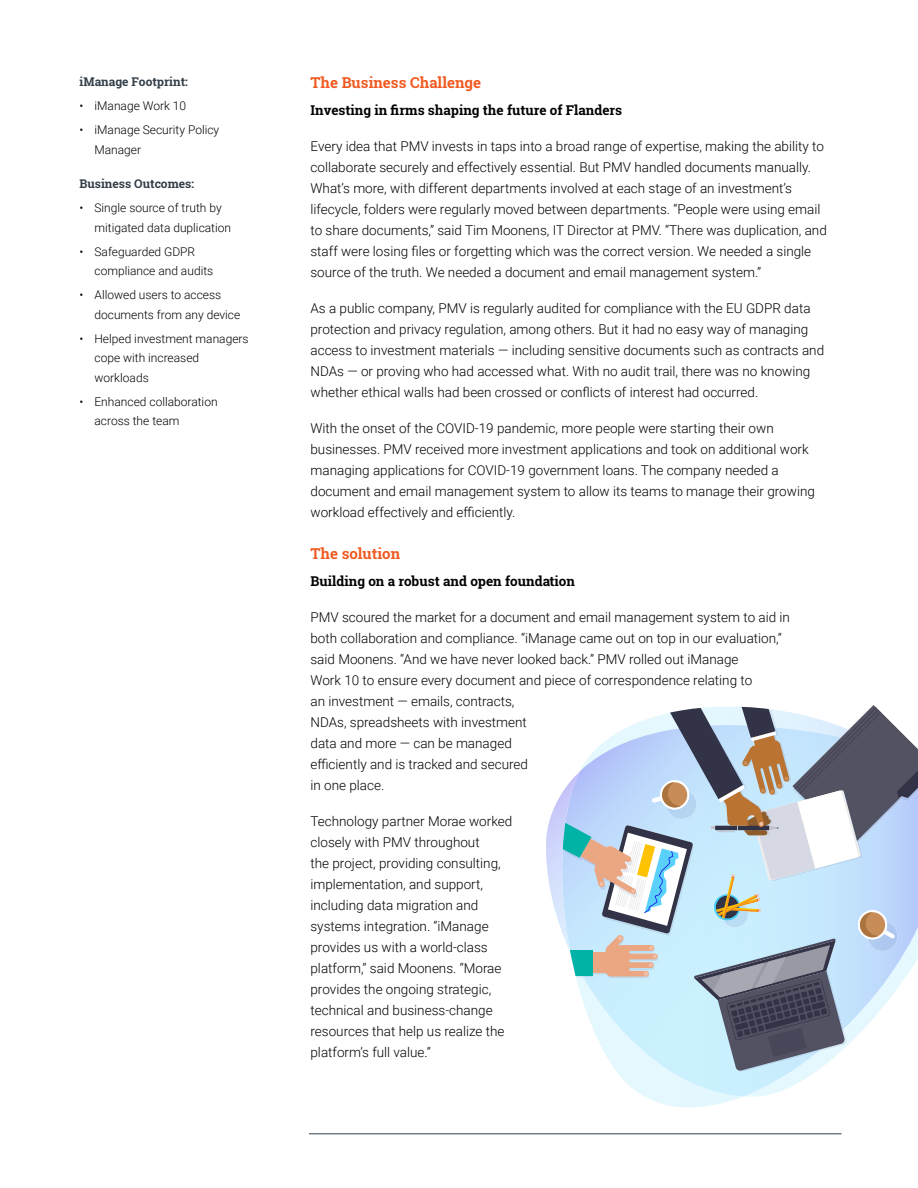
<style>
.page{position:relative;width:918px;height:1188px;background:#fff}
.page>*{position:absolute;margin:0;border:0;box-sizing:border-box;transform-origin:0 0}
.A-text_sub_head{font:700 15px "Roboto Slab";color:#f15a22}
.A-text{font:300 13.5px/21px "Roboto";color:#000}
.black_subhead_after{font:700 13.5px "Roboto Slab";color:#000}
.t1{font:300 12px/19.5px "Roboto";color:#000}
.A-side_bar_head{font:700 12px "Roboto Slab";color:#323e48}
</style>
<div class="page">
<hr style="left:309px;top:1134px;width:533px;height:1px;background:#323e48">
<img style="left:743px;top:1072px;width:72px;height:25px">
<img style="left:546px;top:802px;width:11px;height:114px">
<img style="left:621px;top:1071px;width:75px;height:36px">
<img style="left:696px;top:1096px;width:47px;height:11px">
<img style="left:616px;top:1071px;width:5px;height:6px">
<img style="left:667px;top:1071px;width:81px;height:25px">
<img style="left:747px;top:1072px;width:55px;height:23px">
<svg style="left:557px;top:705px;width:361px;height:366px"></svg>
<svg style="left:565px;top:950px;width:28px;height:25px"></svg>
<p class="A-side_bar_head" style="left:80px;top:73px;width:110px">iManage Footprint:</p>
<p class="t1" style="left:80px;top:96px;width:108px">• iManage Work 10</p>
<p class="t1" style="left:94px;top:120px;width:126px;text-indent:-15px">• iManage Security Policy<br>Manager</p>
<p class="A-side_bar_head" style="left:80px;top:175px;width:116px">Business Outcomes:</p>
<p class="t1" style="left:94px;top:198px;width:138px;text-indent:-15px">• Single source of truth by mitigated data duplication</p>
<p class="t1" style="left:94px;top:241px;width:120px;text-indent:-15px">• Safeguarded GDPR compliance and audits</p>
<p class="t1" style="left:94px;top:285px;width:147px;text-indent:-15px">• Allowed users to access documents from any device</p>
<p class="t1" style="left:94px;top:328px;width:156px;text-indent:-15px">• Helped investment managers cope with increased workloads</p>
<p class="t1" style="left:94px;top:391px;width:125px;text-indent:-15px">• Enhanced collaboration across the team</p>
<p class="A-text_sub_head" style="left:310px;top:72px;width:172px">The Business Challenge</p>
<p class="black_subhead_after" style="left:310px;top:101px;width:313px">Investing in firms shaping the future of Flanders</p>
<p class="A-text" style="left:310px;top:135px;width:518px">Every idea that PMV invests in taps into a broad range of expertise, making the ability to collaborate securely and effectively essential. But PMV handled documents manually.<br>What’s more, with different departments involved at each stage of an investment’s lifecycle, folders were regularly moved between departments. “People were using email to share documents,” said Tim Moonens, IT Director at PMV. “There was duplication, and staff were losing files or forgetting which was the correct version. We needed a single source of the truth. We needed a document and email management system.”</p>
<p class="A-text" style="left:310px;top:297px;width:515px">As a public company, PMV is regularly audited for compliance with the EU GDPR data protection and privacy regulation, among others. But it had no easy way of managing access to investment materials — including sensitive documents such as contracts and NDAs — or proving who had accessed what. With no audit trail, there was no knowing whether ethical walls had been crossed or conflicts of interest had occurred.</p>
<p class="A-text" style="left:310px;top:417px;width:506px">With the onset of the COVID-19 pandemic, more people were starting their own businesses. PMV received more investment applications and took on additional work managing applications for COVID-19 government loans. The company needed a document and email management system to allow its teams to manage their growing workload effectively and efficiently.</p>
<p class="A-text_sub_head" style="left:310px;top:543px;width:91px">The solution</p>
<p class="black_subhead_after" style="left:310px;top:572px;width:266px">Building on a robust and open foundation</p>
<p class="A-text" style="left:310px;top:606px;width:481px">PMV scoured the market for a document and email management system to aid in both collaboration and compliance. “iManage came out on top in our evaluation,” said Moonens. “And we have never looked back.” PMV rolled out iManage<br>Work 10 to ensure every document and piece of correspondence relating to<br>an investment — emails, contracts,<br>NDAs, spreadsheets with investment<br>data and more — can be managed<br>efficiently and is tracked and secured<br>in one place.</p>
<p class="A-text" style="left:310px;top:810px;width:203px">Technology partner Morae worked closely with PMV throughout<br>the project, providing consulting, implementation, and support, including data migration and systems integration. “iManage provides us with a world-class platform,” said Moonens. “Morae provides the ongoing strategic, technical and business-change resources that help us realize the platform’s full value.”</p>
</div>
